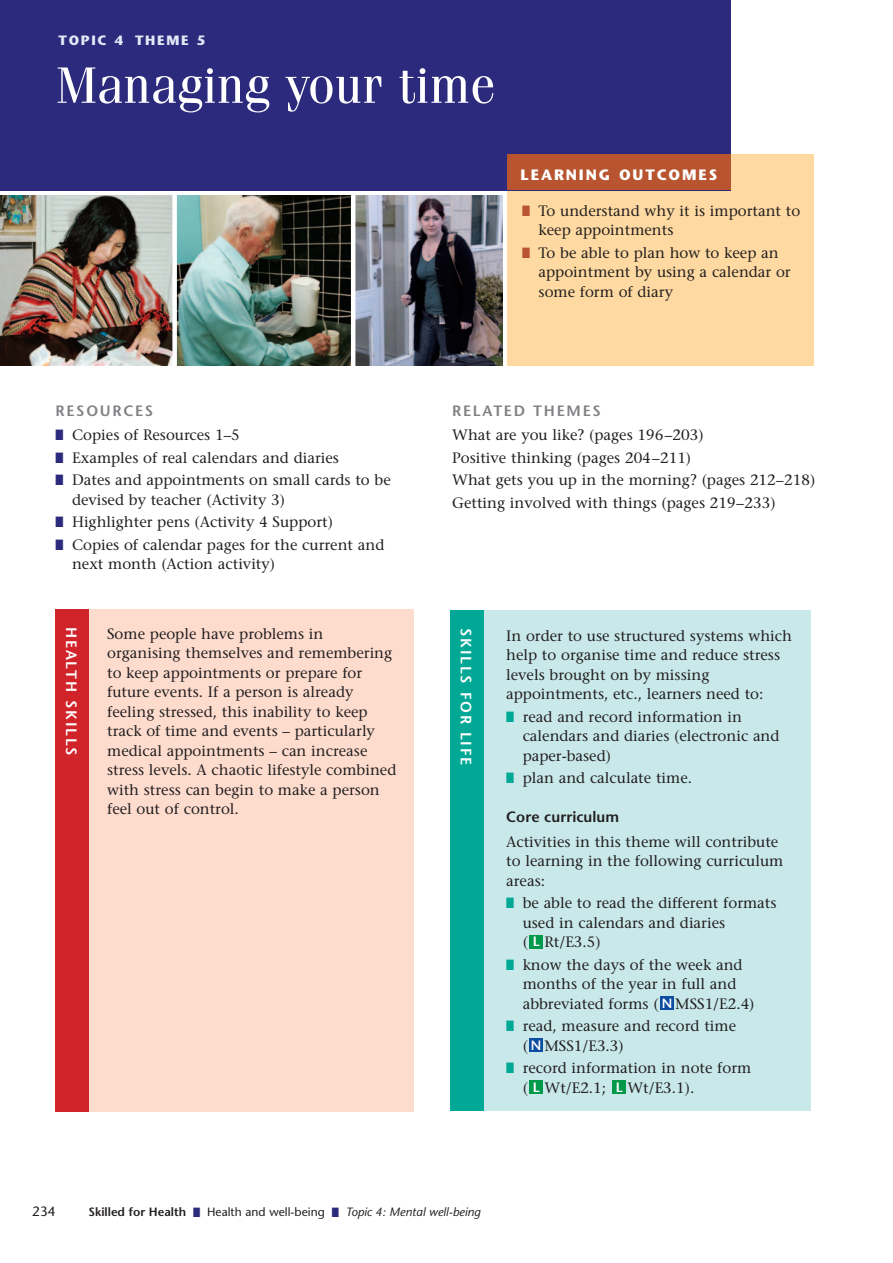
<style>
.page{position:relative;width:893px;height:1263px;background:#fff}
.page>*{position:absolute;margin:0;border:0;box-sizing:border-box;transform-origin:0 0}
.t1{font:51px "Fenice";color:#fff}
.t2{font:15px/19.5px "Stone Serif";color:#231f20}
.t3{font:600 15px "Stone Sans";letter-spacing:.115em;color:#fff}
.t4{font:600 15px "Stone Sans";letter-spacing:.115em;color:#808285}
.t5{font:700 15px "Stone Sans";letter-spacing:.125em;color:#fff}
.t6{font:600 15px "Stone Sans";color:#231f20}
.t7{font:700 13.5px "Stone Sans";letter-spacing:.125em;color:#e1e9f6}
.t8{font:600 13.5px "Stone Sans";color:#fff}
.t9{font:13.5px "Stone Sans";color:#231f20}
.t10{font:italic 12px "Stone Sans";color:#231f20}
.s1{color:#b85530}
.s2{color:#2c2a7c}
.s3{color:#00a895}
.s4{font-family:"Stone Sans";font-weight:600;font-size:13.5px;color:#fff}
.s5{font-weight:600;font-style:normal}
.s6{font-style:normal}
</style>
<div class="page">
<div style="left:507px;top:154px;width:306px;height:212px;background:#fed9a1"></div>
<div style="left:0;top:0;width:730px;height:190px;background:#2c2a7c"></div>
<div style="left:507px;top:154px;width:223px;height:36px;background:#b85530"></div>
<img style="left:0;top:195px;width:172px;height:171px">
<img style="left:177px;top:195px;width:174px;height:171px">
<img style="left:355px;top:195px;width:148px;height:171px">
<div style="left:56px;top:609px;width:358px;height:502px;background:#fddcce"></div>
<div style="left:56px;top:609px;width:33px;height:502px;background:#d1232a"></div>
<div style="left:450px;top:610px;width:360px;height:501px;background:#c8e8ea"></div>
<div style="left:450px;top:610px;width:33px;height:501px;background:#00a895"></div>
<div style="left:612px;top:1081px;width:14px;height:13px;background:#00984a"></div>
<div style="left:529px;top:1081px;width:14px;height:13px;background:#00984a"></div>
<div style="left:529px;top:1039px;width:14px;height:13px;background:#0d4da1"></div>
<div style="left:660px;top:997px;width:13px;height:13px;background:#0d4da1"></div>
<div style="left:529px;top:935px;width:14px;height:14px;background:#00984a"></div>
<p class="t7" style="left:59px;top:35px;width:148px">TOPIC 4 THEME 5</p>
<h1 class="t1" style="left:56px;top:67px;width:441px">Managing your time</h1>
<p class="t5" style="left:520px;top:169px;width:198px">LEARNING OUTCOMES</p>
<p class="t2" style="left:538px;top:202px;width:263px;text-indent:-16px"><span class="s1">■</span> To understand why it is important to keep appointments</p>
<p class="t2" style="left:538px;top:244px;width:254px;text-indent:-16px"><span class="s1">■</span> To be able to plan how to keep an appointment by using a calendar or some form of diary</p>
<p class="t4" style="left:56px;top:405px;width:99px">RESOURCES</p>
<p class="t2" style="left:56px;top:427px;width:186px"><span class="s2">■</span> Copies of Resources 1–5</p>
<p class="t2" style="left:56px;top:450px;width:285px"><span class="s2">■</span> Examples of real calendars and diaries</p>
<p class="t2" style="left:72px;top:472px;width:320px;text-indent:-16px"><span class="s2">■</span> Dates and appointments on small cards to be devised by teacher (Activity 3)</p>
<p class="t2" style="left:56px;top:514px;width:279px"><span class="s2">■</span> Highlighter pens (Activity 4 Support)</p>
<p class="t2" style="left:72px;top:537px;width:314px;text-indent:-16px"><span class="s2">■</span> Copies of calendar pages for the current and next month (Action activity)</p>
<p class="t4" style="left:452px;top:405px;width:150px">RELATED THEMES</p>
<p class="t2" style="left:452px;top:426px;width:365px;line-height:22.5px">What are you like? (pages 196–203)<br>Positive thinking (pages 204–211)<br>What gets you up in the morning? (pages 212–218)<br>Getting involved with things (pages 219–233)</p>
<p class="t3" style="left:77px;top:627px;width:130px;rotate:90deg">HEALTH SKILLS</p>
<p class="t2" style="left:107px;top:625px;width:291px">Some people have problems in organising themselves and remembering to keep appointments or prepare for future events. If a person is already feeling stressed, this inability to keep track of time and events – particularly medical appointments – can increase stress levels. A chaotic lifestyle combined with stress can begin to make a person feel out of control.</p>
<p class="t3" style="left:472px;top:628px;width:138px;rotate:90deg">SKILLS FOR LIFE</p>
<p class="t2" style="left:506px;top:627px;width:287px">In order to use structured systems which help to organise time and reduce stress levels brought on by missing appointments, etc., learners need to:</p>
<p class="t2" style="left:522px;top:708px;width:258px;text-indent:-16px"><span class="s3">■</span> read and record information in calendars and diaries (electronic and paper-based)</p>
<p class="t2" style="left:506px;top:770px;width:187px"><span class="s3">■</span> plan and calculate time.</p>
<p class="t6" style="left:506px;top:811px;width:114px">Core curriculum</p>
<p class="t2" style="left:506px;top:833px;width:279px">Activities in this theme will contribute to learning in the following curriculum areas:</p>
<p class="t2" style="left:522px;top:895px;width:255px;text-indent:-16px"><span class="s3">■</span> be able to read the different formats used in calendars and diaries<br>( Rt/E3.5)</p>
<p class="t2" style="left:522px;top:956px;width:233px;text-indent:-16px"><span class="s3">■</span> know the days of the week and months of the year in full and abbreviated forms ( MSS1/E2.4)</p>
<p class="t2" style="left:522px;top:1018px;width:215px;text-indent:-16px"><span class="s3">■</span> read, measure and record time ( MSS1/E3.3)</p>
<p class="t2" style="left:522px;top:1060px;width:230px;text-indent:-16px"><span class="s3">■</span> record information in note form ( <span class="s4">L</span> Wt/E2.1;</p>
<p class="t8" style="left:532px;top:936px;width:9px">L</p>
<p class="t8" style="left:661px;top:998px;width:12px">N</p>
<p class="t8" style="left:531px;top:1040px;width:12px">N</p>
<p class="t2" style="left:627px;top:1079px;width:68px">Wt/E3.1).</p>
<p class="t8" style="left:615px;top:1082px;width:9px">L</p>
<p class="t9" style="left:32px;top:1206px;width:25px">234</p>
<p class="t10" style="left:89px;top:1207px;width:393px"><span class="s5">Skilled for Health</span> <span class="s2">■</span> <span class="s6">Health and well-being</span> <span class="s2">■</span> Topic 4: Mental well-being</p>
</div>
